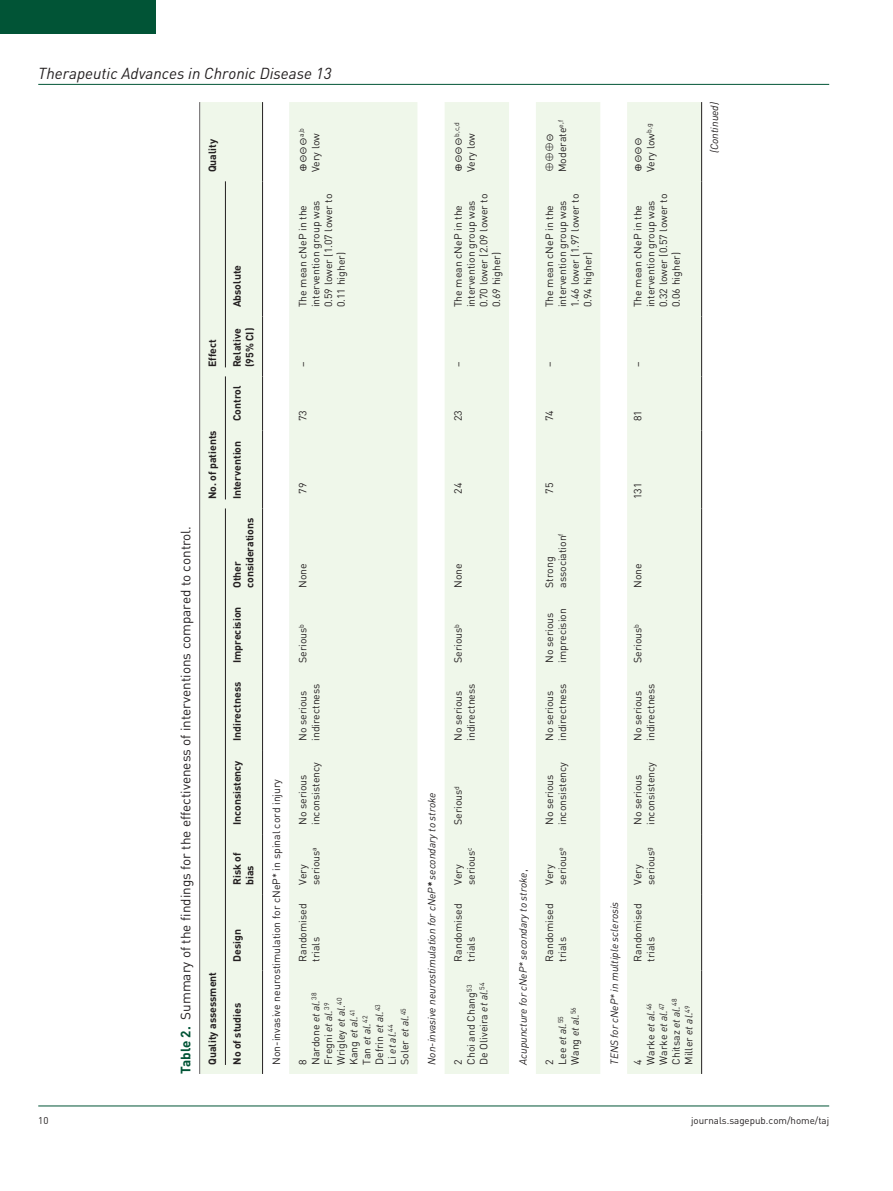
<style>
.page{position:relative;width:893px;height:1191px;background:#fff}
.page>*{position:absolute;margin:0;border:0;box-sizing:border-box;transform-origin:0 0}
.t1{font:italic 15.75px "DIN";color:#231f20}
.t2{font:13.5px "DIN";color:#231f20}
.t3{font:10.5px/12.8px "DIN";color:#231f20}
.t4{font:700 10.5px/12.8px "DIN";color:#231f20}
.t5{font:italic 10.5px/12.8px "DIN";color:#231f20}
.t6{font:10.5px "Segoe UI Symbol";color:#231f20}
.t7{font:9.75px "DIN";color:#231f20}
.t8{font:6.9px "DIN";color:#231f20}
.s1{font-weight:700;color:#015436}
.s2{font-style:italic}
.s3{font-weight:700}
.s4{font-style:normal}
</style>
<div class="page">
<hr style="left:38px;top:84px;width:791px;height:1px;background:#015436">
<hr style="left:38px;top:1105px;width:791px;height:1px;background:#015436">
<div style="left:0;top:0;width:155px;height:34px;background:#015436"></div>
<div style="left:200px;top:102px;width:501px;height:972px;background:#eff7ea"></div>
<svg style="left:263px;top:102px;width:364px;height:972px;fill:#eff7ea"></svg>
<hr style="left:262px;top:970px;width:1px;height:104px;background:#231f20">
<hr style="left:262px;top:894px;width:1px;height:76px;background:#231f20">
<hr style="left:262px;top:834px;width:1px;height:60px;background:#231f20">
<hr style="left:262px;top:750px;width:1px;height:84px;background:#231f20">
<hr style="left:262px;top:672px;width:1px;height:78px;background:#231f20">
<hr style="left:262px;top:597px;width:1px;height:75px;background:#231f20">
<hr style="left:262px;top:508px;width:1px;height:89px;background:#231f20">
<hr style="left:262px;top:430px;width:1px;height:78px;background:#231f20">
<hr style="left:262px;top:376px;width:1px;height:54px;background:#231f20">
<hr style="left:262px;top:316px;width:1px;height:60px;background:#231f20">
<hr style="left:262px;top:181px;width:1px;height:135px;background:#231f20">
<hr style="left:262px;top:102px;width:1px;height:79px;background:#231f20">
<hr style="left:701px;top:970px;width:1px;height:104px;background:#231f20">
<hr style="left:701px;top:894px;width:1px;height:76px;background:#231f20">
<hr style="left:701px;top:834px;width:1px;height:60px;background:#231f20">
<hr style="left:701px;top:750px;width:1px;height:84px;background:#231f20">
<hr style="left:701px;top:672px;width:1px;height:78px;background:#231f20">
<hr style="left:701px;top:597px;width:1px;height:75px;background:#231f20">
<hr style="left:701px;top:508px;width:1px;height:89px;background:#231f20">
<hr style="left:701px;top:430px;width:1px;height:78px;background:#231f20">
<hr style="left:701px;top:376px;width:1px;height:54px;background:#231f20">
<hr style="left:701px;top:316px;width:1px;height:60px;background:#231f20">
<hr style="left:701px;top:181px;width:1px;height:135px;background:#231f20">
<hr style="left:701px;top:102px;width:1px;height:79px;background:#231f20">
<hr style="left:225px;top:508px;width:1px;height:557px;background:#231f20">
<hr style="left:225px;top:376px;width:1px;height:123px;background:#231f20">
<hr style="left:225px;top:181px;width:1px;height:186px;background:#231f20">
<h1 class="t1" style="left:38px;top:63px;width:295px">Therapeutic Advances in Chronic Disease 13</h1>
<p class="t4" style="left:205px;top:172px;width:35px;rotate:-90deg">Quality</p>
<p class="t4" style="left:205px;top:367px;width:29px;rotate:-90deg">Effect</p>
<p class="t2" style="left:177px;top:1074px;width:549px;rotate:-90deg"><span class="s1">Table 2.</span> Summary of the findings for the effectiveness of interventions compared to control.</p>
<p class="t4" style="left:205px;top:499px;width:71px;rotate:-90deg">No. of patients</p>
<p class="t4" style="left:205px;top:1065px;width:94px;rotate:-90deg">Quality assessment</p>
<p class="t4" style="left:230px;top:307px;width:44px;rotate:-90deg">Absolute</p>
<p class="t4" style="left:230px;top:367px;width:41px;rotate:-90deg">Relative (95% CI)</p>
<p class="t4" style="left:230px;top:421px;width:37px;rotate:-90deg">Control</p>
<p class="t4" style="left:230px;top:499px;width:60px;rotate:-90deg">Intervention</p>
<p class="t4" style="left:230px;top:588px;width:72px;rotate:-90deg">Other considerations</p>
<p class="t4" style="left:230px;top:663px;width:58px;rotate:-90deg">Imprecision</p>
<p class="t4" style="left:230px;top:741px;width:61px;rotate:-90deg">Indirectness</p>
<p class="t4" style="left:230px;top:825px;width:66px;rotate:-90deg">Inconsistency</p>
<p class="t4" style="left:230px;top:885px;width:34px;rotate:-90deg">Risk of bias</p>
<p class="t4" style="left:230px;top:961px;width:34px;rotate:-90deg">Design</p>
<p class="t4" style="left:230px;top:1065px;width:63px;rotate:-90deg">No of studies</p>
<p class="t8" style="left:297px;top:172px;width:46px;rotate:-90deg">⊕⊝⊝⊝a,b</p>
<p class="t3" style="left:309px;top:172px;width:41px;rotate:-90deg">Very low</p>
<p class="t3" style="left:296px;top:307px;width:115px;rotate:-90deg">The mean cNeP in the intervention group was<br>0.59 lower (1.07 lower to<br>0.11 higher)</p>
<p class="t3" style="left:296px;top:367px;width:7px;rotate:-90deg">–</p>
<p class="t3" style="left:296px;top:421px;width:12px;rotate:-90deg">73</p>
<p class="t3" style="left:296px;top:494px;width:12px;rotate:-90deg">79</p>
<p class="t3" style="left:270px;top:1065px;width:287px;rotate:-90deg">Non-invasive neurostimulation for cNeP* in spinal cord injury</p>
<p class="t3" style="left:296px;top:588px;width:26px;rotate:-90deg">None</p>
<p class="t3" style="left:296px;top:663px;width:41px;rotate:-90deg">Serious<sup>b</sup></p>
<p class="t3" style="left:296px;top:741px;width:59px;rotate:-90deg">No serious indirectness</p>
<p class="t3" style="left:296px;top:825px;width:65px;rotate:-90deg">No serious inconsistency</p>
<p class="t3" style="left:296px;top:885px;width:40px;rotate:-90deg">Very serious<sup>a</sup></p>
<p class="t3" style="left:296px;top:961px;width:59px;rotate:-90deg">Randomised trials</p>
<p class="t3" style="left:296px;top:1065px;width:74px;rotate:-90deg">8<br>Nardone <span class="s2">et al.</span><sup>38<br></sup>Fregni <span class="s2">et al.</span><sup>39<br></sup>Wrigley <span class="s2">et al</span>.<sup>40<br></sup>Kang <span class="s2">et al.</span><sup>41<br></sup>Tan <span class="s2">et al.</span><sup>42<br></sup>Defrin <span class="s2">et al.</span><sup>43<br></sup>Li <span class="s2">et al.</span><sup>44<br></sup>Soler <span class="s2">et al.</span><sup>45</sup></p>
<p class="t8" style="left:452px;top:172px;width:51px;rotate:-90deg">⊕⊝⊝⊝b,c,d</p>
<p class="t3" style="left:464px;top:172px;width:41px;rotate:-90deg">Very low</p>
<p class="t3" style="left:556px;top:172px;width:53px;rotate:-90deg">Moderate<sup>e,f</sup></p>
<p class="t6" style="left:542px;top:172px;width:40px;rotate:-90deg">⨁⨁⨁⊝</p>
<p class="t3" style="left:644px;top:172px;width:50px;rotate:-90deg">Very low<sup>b,g</sup></p>
<p class="t6" style="left:630px;top:172px;width:37px;rotate:-90deg">⊕⊝⊝⊝</p>
<p class="t5" style="left:708px;top:153px;width:53px;rotate:-90deg">(Continued)</p>
<p class="t3" style="left:452px;top:307px;width:115px;rotate:-90deg">The mean cNeP in the intervention group was<br>0.70 lower (2.09 lower to<br>0.69 higher)</p>
<p class="t3" style="left:543px;top:307px;width:115px;rotate:-90deg">The mean cNeP in the intervention group was<br>1.46 lower (1.97 lower to<br>0.94 higher)</p>
<p class="t3" style="left:631px;top:307px;width:115px;rotate:-90deg">The mean cNeP in the intervention group was<br>0.32 lower (0.57 lower to<br>0.06 higher)</p>
<p class="t3" style="left:452px;top:367px;width:7px;rotate:-90deg">–</p>
<p class="t3" style="left:543px;top:367px;width:7px;rotate:-90deg">–</p>
<p class="t3" style="left:631px;top:367px;width:7px;rotate:-90deg">–</p>
<p class="t3" style="left:452px;top:421px;width:12px;rotate:-90deg">23</p>
<p class="t3" style="left:543px;top:421px;width:12px;rotate:-90deg">74</p>
<p class="t3" style="left:631px;top:421px;width:12px;rotate:-90deg">81</p>
<p class="t3" style="left:452px;top:494px;width:12px;rotate:-90deg">24</p>
<p class="t3" style="left:452px;top:588px;width:26px;rotate:-90deg">None</p>
<p class="t3" style="left:452px;top:663px;width:41px;rotate:-90deg">Serious<sup>b</sup></p>
<p class="t3" style="left:452px;top:741px;width:59px;rotate:-90deg">No serious indirectness</p>
<p class="t5" style="left:425px;top:1065px;width:274px;rotate:-90deg">Non-invasive neurostimulation for cNeP<span class="s3">*</span> secondary to stroke</p>
<p class="t3" style="left:452px;top:825px;width:41px;rotate:-90deg">Serious<sup>d</sup></p>
<p class="t3" style="left:452px;top:885px;width:39px;rotate:-90deg">Very serious<sup>c</sup></p>
<p class="t3" style="left:452px;top:961px;width:59px;rotate:-90deg">Randomised trials</p>
<p class="t3" style="left:452px;top:1065px;width:84px;rotate:-90deg">2<br>Choi and Chang<sup>53<br></sup>De Oliveira <span class="s2">et al.</span><sup>54</sup></p>
<p class="t5" style="left:516px;top:1065px;width:197px;rotate:-90deg">Acupuncture for cNeP* secondary to stroke<span class="s4">,</span></p>
<p class="t3" style="left:543px;top:494px;width:12px;rotate:-90deg">75</p>
<p class="t3" style="left:543px;top:588px;width:56px;rotate:-90deg">Strong association<sup>f</sup></p>
<p class="t3" style="left:543px;top:663px;width:56px;rotate:-90deg">No serious imprecision</p>
<p class="t3" style="left:543px;top:741px;width:59px;rotate:-90deg">No serious indirectness</p>
<p class="t3" style="left:543px;top:825px;width:65px;rotate:-90deg">No serious inconsistency</p>
<p class="t3" style="left:543px;top:885px;width:40px;rotate:-90deg">Very serious<sup>e</sup></p>
<p class="t3" style="left:543px;top:961px;width:59px;rotate:-90deg">Randomised trials</p>
<p class="t5" style="left:543px;top:1065px;width:59px;rotate:-90deg"><span class="s4">2<br>Lee</span> et al.<sup>55<br></sup><span class="s4">Wang</span> et al.<sup>56</sup></p>
<p class="t3" style="left:631px;top:499px;width:18px;rotate:-90deg">131</p>
<p class="t3" style="left:631px;top:588px;width:26px;rotate:-90deg">None</p>
<p class="t5" style="left:608px;top:1065px;width:165px;rotate:-90deg">TENS for cNeP* in multiple sclerosis</p>
<p class="t3" style="left:631px;top:663px;width:41px;rotate:-90deg">Serious<sup>b</sup></p>
<p class="t3" style="left:631px;top:741px;width:59px;rotate:-90deg">No serious indirectness</p>
<p class="t3" style="left:631px;top:825px;width:65px;rotate:-90deg">No serious inconsistency</p>
<p class="t3" style="left:631px;top:885px;width:40px;rotate:-90deg">Very serious<sup>g</sup></p>
<p class="t3" style="left:631px;top:961px;width:59px;rotate:-90deg">Randomised trials</p>
<p class="t3" style="left:631px;top:1065px;width:68px;rotate:-90deg">4<br>Warke <span class="s2">et al.</span><sup>46<br></sup>Warke <span class="s2">et al.</span><sup>47<br></sup>Chitsaz <span class="s2">et al.</span><sup>48<br></sup>Miller <span class="s2">et al.</span><sup>49</sup></p>
<p class="t7" style="left:38px;top:1114px;width:12px">10</p>
<p class="t7" style="left:691px;top:1114px;width:140px">journals.sagepub.com/home/taj</p>
</div>
